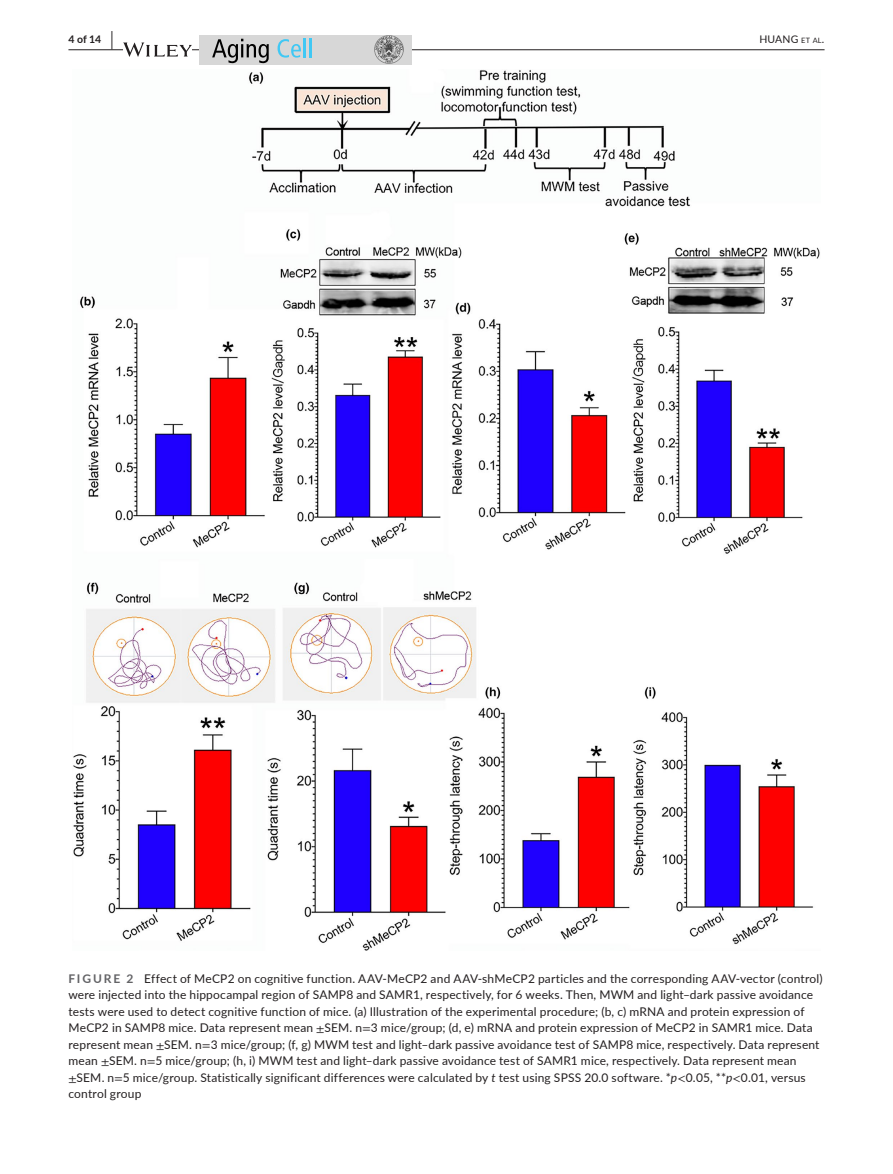
<style>
.page{position:relative;width:893px;height:1174px;background:#fff}
.page>*{position:absolute;margin:0;border:0;box-sizing:border-box;transform-origin:0 0}
.t1{font:12px/16.5px "Lato";letter-spacing:.015em;color:#231f20}
.t2{font:10.5px "Lato";letter-spacing:.02em;color:#231f20}
.t3{font:700 10.5px "Lato";color:#231f20}
.s1{font-size:19.5px}
.s2{font-size:7.35px}
.s3{font-weight:700;color:#636366}
.s4{font-family:"STIX"}
.s5{font-style:italic}
</style>
<div class="page">
<hr style="left:68px;top:49px;width:756px;height:1px;background:#231f20">
<svg style="left:123px;top:42px;width:69px;height:15px"></svg>
<div style="left:200px;top:35px;width:212px;height:29px;background:#d7d7d7"></div>
<svg style="left:212px;top:39px;width:57px;height:24px"></svg>
<svg style="left:278px;top:38px;width:33px;height:20px"></svg>
<img style="left:375px;top:35px;width:28px;height:29px">
<img style="left:73px;top:69px;width:747px;height:881px">
<p class="t3" style="left:68px;top:31px;width:46px">4 of 14 <span class="s1">|</span></p>
<p class="t2" style="left:759px;top:31px;width:67px">HUANG <span class="s2">et al</span>.</p>
<p class="t1" style="left:68px;top:969px;width:756px"><span class="s3">FIGURE 2</span> Effect of MeCP2 on cognitive function. AAV-MeCP2 and AAV-shMeCP2 particles and the corresponding AAV-vector (control) were injected into the hippocampal region of SAMP8 and SAMR1, respectively, for 6 weeks. Then, MWM and light–dark passive avoidance tests were used to detect cognitive function of mice. (a) Illustration of the experimental procedure; (b, c) mRNA and protein expression of MeCP2 in SAMP8 mice. Data represent mean <span class="s4">±</span>SEM. n<span class="s4">=</span>3 mice/group; (d, e) mRNA and protein expression of MeCP2 in SAMR1 mice. Data represent mean <span class="s4">±</span>SEM. n<span class="s4">=</span>3 mice/group; (f, g) MWM test and light–dark passive avoidance test of SAMP8 mice, respectively. Data represent mean <span class="s4">±</span>SEM. n<span class="s4">=</span>5 mice/group; (h, i) MWM test and light–dark passive avoidance test of SAMR1 mice, respectively. Data represent mean <span class="s4">±</span>SEM. n<span class="s4">=</span>5 mice/group. Statistically significant differences were calculated by <span class="s5">t</span> test using SPSS 20.0 software. *<span class="s5">p</span><span class="s4">&lt;</span>0.05, **<span class="s5">p</span><span class="s4">&lt;</span>0.01, versus control group</p>
</div>
